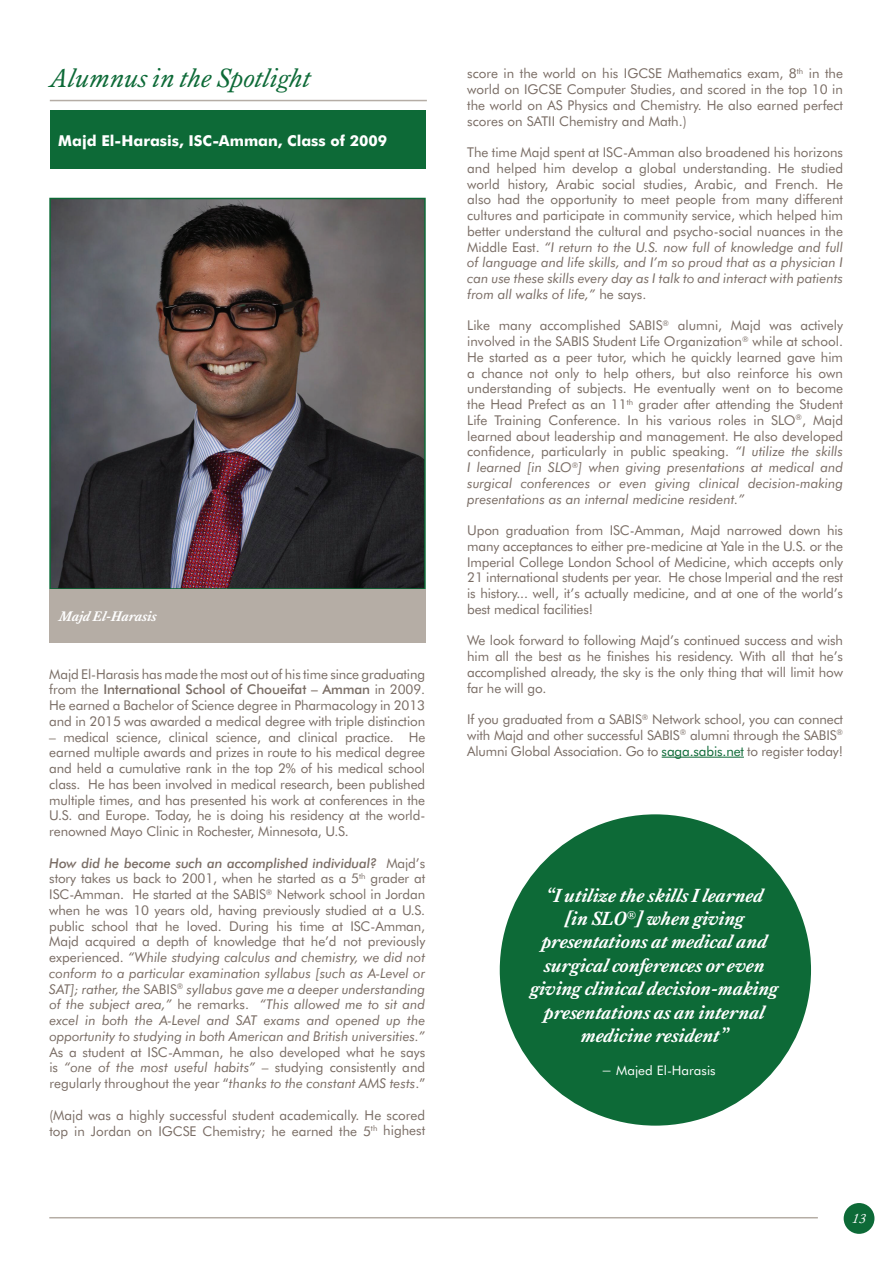
<style>
.page{position:relative;width:893px;height:1263px;background:#fff}
.page>*{position:absolute;margin:0;border:0;box-sizing:border-box;transform-origin:0 0}
.t1{font:italic 27px "Kings Caslon";color:#0d6a37}
.t2{font:italic 700 19.5px/23.4px "Kings Caslon";color:#fff;text-align:center}
.t3{font:700 15px "Futura BT";color:#fff}
.t4{font:italic 700 14.25px "Kings Caslon";color:#fff}
.t5{font:13.5px/15.8px "Futura BT";color:#7a6d65;text-align:justify}
.t6{font:italic 13.5px/15.8px "Futura BT";color:#7a6d65;text-align:justify}
.t7{font:italic 13.5px "Kings Caslon";color:#fff}
.t8{font:13.05px "Futura BT";color:#fff}
.s1{font-weight:500}
.s2{font-style:normal}
.s3{font-style:italic}
.s4{color:#0d6a37}
</style>
<div class="page">
<div style="left:844px;top:1203px;width:30px;height:31px;background:#0d6a37;border-radius:50%"></div>
<hr style="left:49px;top:1217px;width:769px;height:1px;background:#b5ada5">
<hr style="left:662px;top:757px;width:82px;height:1px;background:#0d6a37">
<div style="left:50px;top:111px;width:376px;height:58px;background:#0d6a37"></div>
<hr style="left:50px;top:100px;width:377px;height:1px;background:#b5ada5">
<img style="left:52px;top:201px;width:371px;height:386px">
<div style="left:49px;top:198px;width:377px;height:392px;border:2px solid #0d6a37"></div>
<div style="left:49px;top:590px;width:377px;height:53px;background:#b5ada5"></div>
<div style="left:500px;top:814px;width:311px;height:311px;background:#0d6a37;border-radius:50%"></div>
<h1 class="t1" style="left:50px;top:62px;width:262px">Alumnus in the Spotlight</h1>
<p class="t3" style="left:58px;top:131px;width:330px">Majd El-Harasis, ISC-Amman, Class of 2009</p>
<p class="t4" style="left:59px;top:608px;width:99px">Majd El-Harasis</p>
<p class="t5" style="left:49px;top:666px;width:377px">Majd El-Harasis has made the most out of his time since graduating from the <span class="s1">International School of Choueifat – Amman</span> in 2009.<br>He earned a Bachelor of Science degree in Pharmacology in 2013 and in 2015 was awarded a medical degree with triple distinction</p>
<p class="t5" style="left:49px;top:729px;width:377px">– medical science, clinical science, and clinical practice. He earned multiple awards and prizes in route to his medical degree and held a cumulative rank in the top 2% of his medical school class. He has been involved in medical research, been published multiple times, and has presented his work at conferences in the U.S. and Europe. Today, he is doing his residency at the world&shy;renowned Mayo Clinic in Rochester, Minnesota, U.S.</p>
<p class="t6" style="left:49px;top:855px;width:377px"><span class="s1">How did he become such an accomplished individual?</span> <span class="s2">Majd’s story takes us back to 2001, when he started as a 5</span><sup>th</sup> <span class="s2">grader at ISC-Amman. He started at the SABIS</span><sup>®</sup> <span class="s2">Network school in Jordan when he was 10 years old, having previously studied at a U.S. public school that he loved. During his time at ISC-Amman, Majd acquired a depth of knowledge that he’d not previously experienced.</span> “While studying calculus and chemistry, we did not conform to a particular examination syllabus [such as A-Level or SAT]; rather, the <span class="s2">SABIS</span><sup>®</sup> syllabus gave me a deeper understanding of the subject area,” <span class="s2">he remarks.</span> “This allowed me to sit and excel in both the A-Level and SAT exams and opened up the opportunity to studying in both American and British universities.”</p>
<p class="t5" style="left:49px;top:1044px;width:377px">As a student at ISC-Amman, he also developed what he says is <span class="s3">“one of the most useful habits”</span> – studying consistently and regularly throughout the year “<span class="s3">thanks to the constant AMS tests</span>.”</p>
<p class="t5" style="left:49px;top:1107px;width:377px">(Majd was a highly successful student academically. He scored top in Jordan on IGCSE Chemistry; he earned the 5<sup>th</sup> highest</p>
<p class="t5" style="left:467px;top:66px;width:377px">score in the world on his IGCSE Mathematics exam, 8<sup>th</sup> in the world on IGCSE Computer Studies, and scored in the top 10 in the world on AS Physics and Chemistry. He also earned perfect scores on SATII Chemistry and Math.)</p>
<p class="t5" style="left:467px;top:144px;width:377px">The time Majd spent at ISC-Amman also broadened his horizons and helped him develop a global understanding. He studied world history, Arabic social studies, Arabic, and French. He also had the opportunity to meet people from many different cultures and participate in community service, which helped him better understand the cultural and psycho-social nuances in the Middle East. <span class="s3">“I return to the U.S. now full of knowledge and full of language and life skills, and I’m so proud that as a physician I can use these skills every day as I talk to and interact with patients from all walks of life,”</span> he says.</p>
<p class="t5" style="left:467px;top:318px;width:377px">Like many accomplished SABIS<sup>®</sup> alumni, Majd was actively involved in the SABIS Student Life Organization<sup>®</sup> while at school.<br>He started as a peer tutor, which he quickly learned gave him a chance not only to help others, but also reinforce his own understanding of subjects. He eventually went on to become the Head Prefect as an 11<sup>th</sup> grader after attending the Student Life Training Conference. In his various roles in SLO<sup>®</sup>, Majd learned about leadership and management. He also developed confidence, particularly in public speaking. <span class="s3">“I utilize the skills I learned [in SLO</span><sup>®</sup><span class="s3">] when giving presentations at medical and surgical conferences or even giving clinical decision-making presentations as an internal medicine resident.”</span></p>
<p class="t5" style="left:467px;top:522px;width:377px">Upon graduation from ISC-Amman, Majd narrowed down his many acceptances to either pre-medicine at Yale in the U.S. or the Imperial College London School of Medicine, which accepts only 21 international students per year. He chose Imperial and the rest is history... well, it’s actually medicine, and at one of the world’s best medical facilities!</p>
<p class="t5" style="left:467px;top:633px;width:377px">We look forward to following Majd’s continued success and wish him all the best as he finishes his residency. With all that he’s accomplished already, the sky is the only thing that will limit how far he will go.</p>
<p class="t5" style="left:467px;top:711px;width:377px">If you graduated from a SABIS<sup>®</sup> Network school, you can connect with Majd and other successful SABIS<sup>®</sup> alumni through the SABIS<sup>® </sup>Alumni Global Association. Go to <span class="s4">saga.sabis.net</span> to register today!</p>
<h2 class="t2" style="left:530px;top:884px;width:249px">“I utilize the skills I learned<br>[in SLO<sup>®</sup>] when giving presentations at medical and surgical conferences or even giving clinical decision-making presentations as an internal medicine resident”</h2>
<p class="t8" style="left:601px;top:1062px;width:116px">− Majed El-Harasis</p>
<p class="t7" style="left:852px;top:1211px;width:15px">13</p>
</div>
